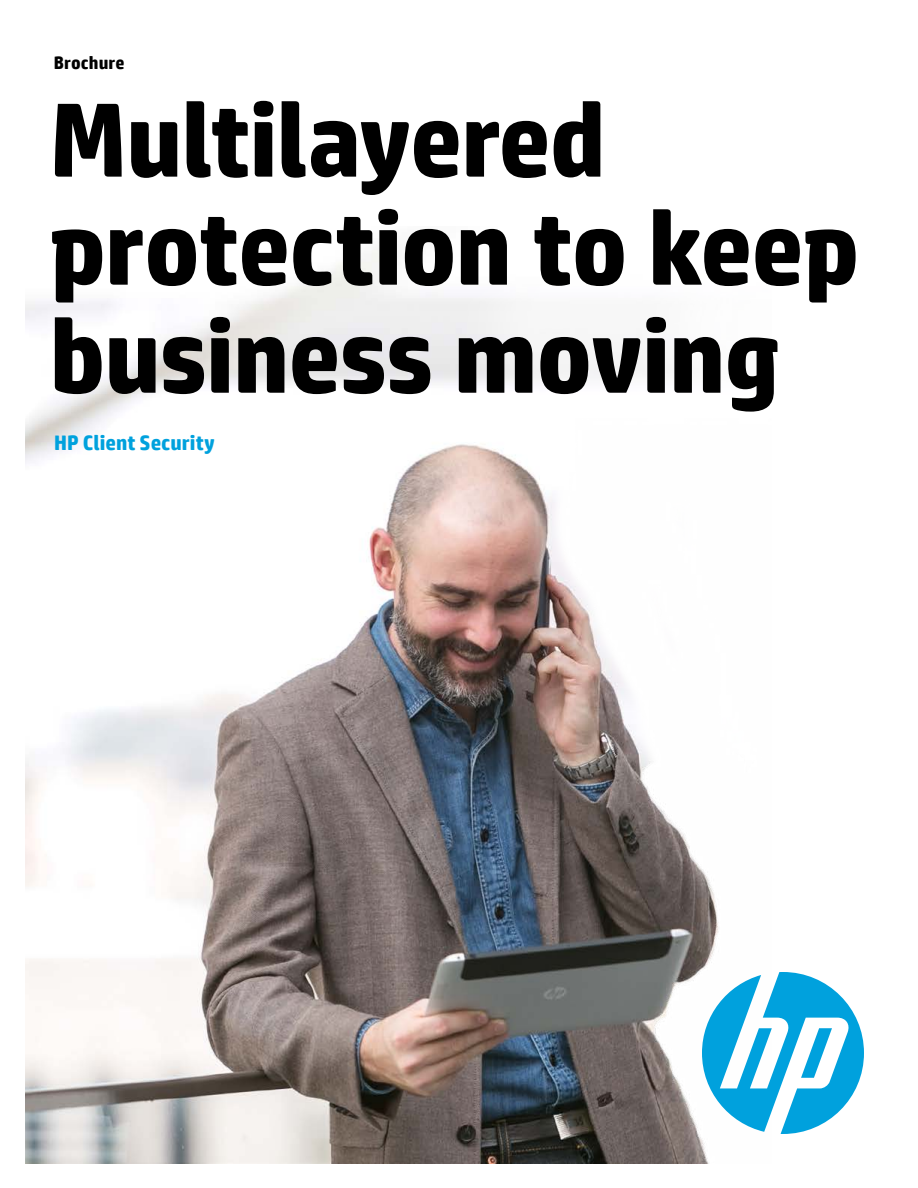
<style>
.page{position:relative;width:918px;height:1188px;background:#fff}
.page>*{position:absolute;margin:0;border:0;box-sizing:border-box;transform-origin:0 0}
.t1{font:700 105px/108px "HP Simplified ME";letter-spacing:-.015em;color:#000}
.t2{font:700 21px "HP Simplified ME";letter-spacing:.005em;color:#00a1dd}
.t3{font:700 18px "HP Simplified ME";letter-spacing:.005em;color:#000}
</style>
<div class="page">
<img style="left:26px;top:249px;width:693px;height:915px">
<svg style="left:702px;top:972px;width:162px;height:162px"></svg>
<p class="t3" style="left:54px;top:52px;width:72px">Brochure</p>
<p class="t1" style="left:49px;top:86px;width:812px">Multilayered protection to keep business moving</p>
<p class="t2" style="left:54px;top:431px;width:162px">HP Client Security</p>
</div>
